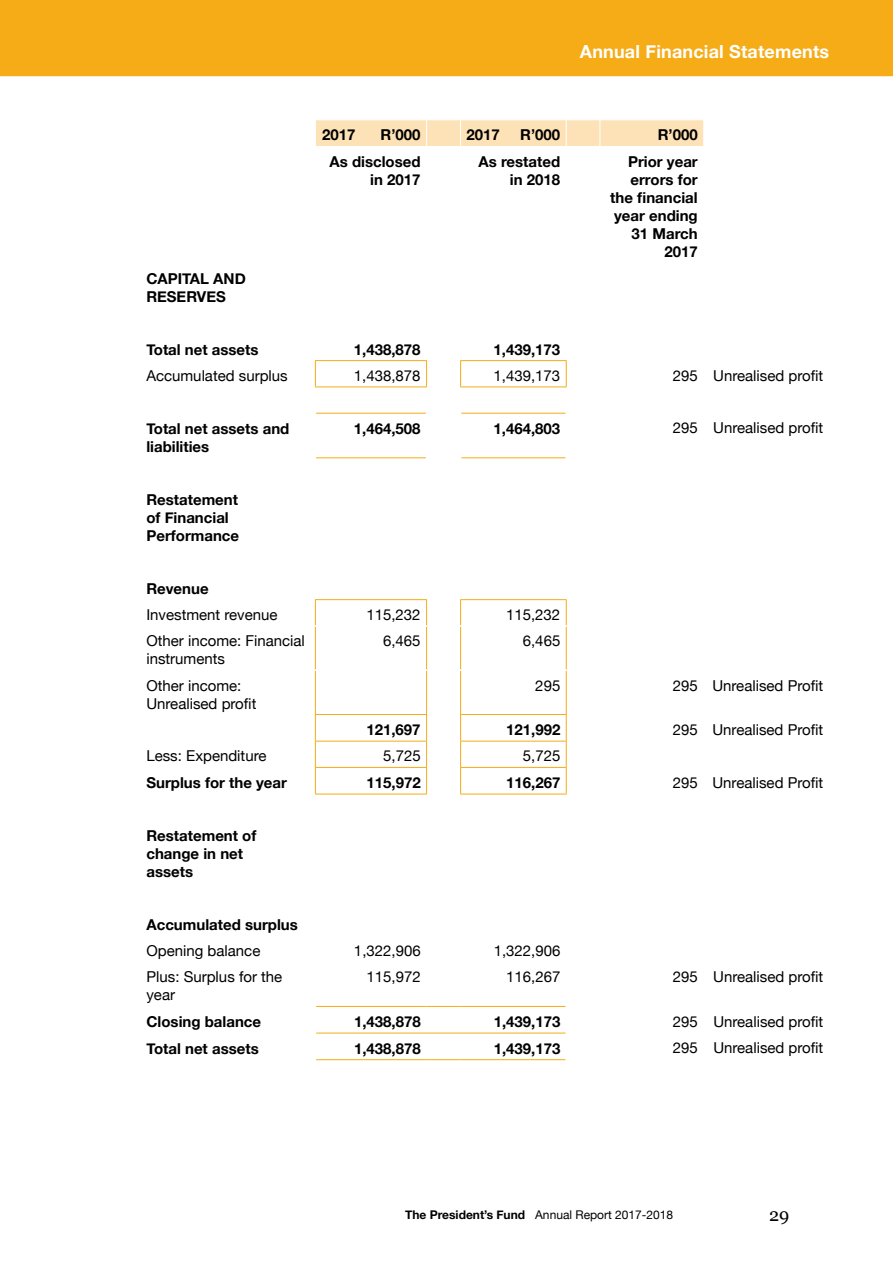
<style>
.page{position:relative;width:893px;height:1263px;background:#fff}
.page>*{position:absolute;margin:0;border:0;box-sizing:border-box;transform-origin:0 0}
.t1{font:700 18px "Helvetica Neue";letter-spacing:.01em;color:#fff}
.t2{font:18px "Georgia";color:#000}
.t3{font:700 15px/18px "Helvetica Neue";color:#000}
.t4{font:15px/18px "Helvetica Neue";color:#000}
.t5{font:12px "Helvetica Neue";color:#000}
.s1{font-weight:700}
</style>
<div class="page">
<div style="left:0;top:0;width:893px;height:76px;background:#f5ac16"></div>
<div style="left:316px;top:120px;width:388px;height:26px;background:#fde2b7"></div>
<hr style="left:315px;top:360px;width:112px;height:1px;background:#f5ac16">
<svg style="left:315px;top:361px;width:1px;height:25px"></svg>
<svg style="left:426px;top:361px;width:1px;height:25px"></svg>
<hr style="left:315px;top:386px;width:112px;height:1px;background:#f5ac16">
<hr style="left:460px;top:360px;width:107px;height:1px;background:#f5ac16">
<svg style="left:460px;top:361px;width:1px;height:25px"></svg>
<svg style="left:566px;top:361px;width:1px;height:25px"></svg>
<hr style="left:460px;top:386px;width:107px;height:1px;background:#f5ac16">
<hr style="left:316px;top:413px;width:110px;height:1px;background:#f5ac16">
<hr style="left:316px;top:457px;width:110px;height:1px;background:#f5ac16">
<hr style="left:461px;top:413px;width:104px;height:1px;background:#f5ac16">
<hr style="left:461px;top:457px;width:104px;height:1px;background:#f5ac16">
<hr style="left:315px;top:599px;width:112px;height:1px;background:#f5ac16">
<svg style="left:315px;top:600px;width:1px;height:25px"></svg>
<svg style="left:426px;top:600px;width:1px;height:25px"></svg>
<hr style="left:315px;top:627px;width:1px;height:42px;background:#f5ac16">
<hr style="left:426px;top:627px;width:1px;height:42px;background:#f5ac16">
<hr style="left:315px;top:671px;width:1px;height:43px;background:#f5ac16">
<hr style="left:426px;top:671px;width:1px;height:43px;background:#f5ac16">
<hr style="left:460px;top:599px;width:107px;height:1px;background:#f5ac16">
<svg style="left:460px;top:600px;width:1px;height:25px"></svg>
<svg style="left:566px;top:600px;width:1px;height:25px"></svg>
<hr style="left:460px;top:627px;width:1px;height:42px;background:#f5ac16">
<hr style="left:566px;top:627px;width:1px;height:42px;background:#f5ac16">
<hr style="left:460px;top:671px;width:1px;height:43px;background:#f5ac16">
<hr style="left:566px;top:671px;width:1px;height:43px;background:#f5ac16">
<hr style="left:315px;top:714px;width:112px;height:1px;background:#f5ac16">
<hr style="left:315px;top:741px;width:112px;height:1px;background:#f5ac16">
<hr style="left:315px;top:767px;width:112px;height:1px;background:#f5ac16">
<svg style="left:315px;top:715px;width:1px;height:79px"></svg>
<svg style="left:426px;top:715px;width:1px;height:79px"></svg>
<hr style="left:315px;top:794px;width:112px;height:1px;background:#f5ac16">
<hr style="left:460px;top:714px;width:107px;height:1px;background:#f5ac16">
<hr style="left:460px;top:741px;width:107px;height:1px;background:#f5ac16">
<hr style="left:460px;top:767px;width:107px;height:1px;background:#f5ac16">
<svg style="left:460px;top:715px;width:1px;height:79px"></svg>
<svg style="left:566px;top:715px;width:1px;height:79px"></svg>
<hr style="left:460px;top:794px;width:107px;height:1px;background:#f5ac16">
<hr style="left:316px;top:1006px;width:111px;height:1px;background:#f5ac16">
<hr style="left:427px;top:1006px;width:34px;height:1px;background:#f5ac16">
<hr style="left:461px;top:1006px;width:104px;height:1px;background:#f5ac16">
<hr style="left:316px;top:1033px;width:111px;height:1px;background:#f5ac16">
<hr style="left:427px;top:1033px;width:34px;height:1px;background:#f5ac16">
<hr style="left:461px;top:1033px;width:104px;height:1px;background:#f5ac16">
<hr style="left:316px;top:1059px;width:111px;height:1px;background:#f5ac16">
<hr style="left:427px;top:1059px;width:34px;height:1px;background:#f5ac16">
<hr style="left:461px;top:1059px;width:104px;height:1px;background:#f5ac16">
<p class="t1" style="left:580px;top:38px;width:251px">Annual Financial Statements</p>
<p class="t3" style="left:146px;top:270px;width:101px">CAPITAL AND<br>RESERVES</p>
<p class="t3" style="left:322px;top:126px;width:35px">2017</p>
<p class="t3" style="left:381px;top:126px;width:42px">R’000</p>
<p class="t3" style="left:467px;top:126px;width:35px">2017</p>
<p class="t3" style="left:520px;top:126px;width:42px">R’000</p>
<p class="t3" style="left:658px;top:126px;width:42px">R’000</p>
<p class="t3" style="left:329px;top:153px;width:93px;text-align:right">As disclosed in 2017</p>
<p class="t3" style="left:479px;top:153px;width:83px;text-align:right">As restated in 2018</p>
<p class="t3" style="left:610px;top:153px;width:89px;text-align:right">Prior year errors for the financial year ending<br>31 March<br>2017</p>
<p class="t3" style="left:146px;top:341px;width:114px">Total net assets</p>
<p class="t3" style="left:354px;top:341px;width:68px">1,438,878</p>
<p class="t3" style="left:494px;top:341px;width:68px">1,439,173</p>
<p class="t4" style="left:146px;top:367px;width:143px">Accumulated surplus</p>
<p class="t4" style="left:354px;top:367px;width:68px">1,438,878</p>
<p class="t4" style="left:494px;top:367px;width:68px">1,439,173</p>
<p class="t4" style="left:673px;top:367px;width:152px">295 Unrealised profit</p>
<p class="t3" style="left:146px;top:420px;width:145px">Total net assets and liabilities</p>
<p class="t3" style="left:354px;top:420px;width:68px">1,464,508</p>
<p class="t3" style="left:494px;top:420px;width:68px">1,464,803</p>
<p class="t4" style="left:673px;top:420px;width:152px">295 Unrealised profit</p>
<p class="t3" style="left:146px;top:491px;width:94px">Restatement of Financial<br>Performance</p>
<p class="t3" style="left:146px;top:580px;width:64px">Revenue</p>
<p class="t4" style="left:146px;top:606px;width:133px">Investment revenue</p>
<p class="t4" style="left:366px;top:606px;width:56px">115,232</p>
<p class="t4" style="left:506px;top:606px;width:56px">115,232</p>
<p class="t4" style="left:146px;top:633px;width:160px">Other income: Financial instruments</p>
<p class="t4" style="left:383px;top:633px;width:39px">6,465</p>
<p class="t4" style="left:523px;top:633px;width:39px">6,465</p>
<p class="t4" style="left:146px;top:677px;width:112px">Other income:<br>Unrealised profit</p>
<p class="t4" style="left:535px;top:677px;width:27px">295</p>
<p class="t4" style="left:673px;top:677px;width:152px">295 Unrealised Profit</p>
<p class="t3" style="left:366px;top:721px;width:56px">121,697</p>
<p class="t3" style="left:506px;top:721px;width:56px">121,992</p>
<p class="t4" style="left:673px;top:721px;width:152px">295 Unrealised Profit</p>
<p class="t4" style="left:146px;top:748px;width:122px">Less: Expenditure</p>
<p class="t4" style="left:383px;top:748px;width:39px">5,725</p>
<p class="t4" style="left:523px;top:748px;width:39px">5,725</p>
<p class="t3" style="left:146px;top:774px;width:142px">Surplus for the year</p>
<p class="t3" style="left:366px;top:774px;width:56px">115,972</p>
<p class="t3" style="left:506px;top:774px;width:56px">116,267</p>
<p class="t4" style="left:673px;top:774px;width:152px">295 Unrealised Profit</p>
<p class="t3" style="left:146px;top:827px;width:111px">Restatement of change in net assets</p>
<p class="t3" style="left:146px;top:916px;width:153px">Accumulated surplus</p>
<p class="t4" style="left:146px;top:943px;width:115px">Opening balance</p>
<p class="t4" style="left:354px;top:943px;width:68px">1,322,906</p>
<p class="t4" style="left:494px;top:943px;width:68px">1,322,906</p>
<p class="t4" style="left:146px;top:969px;width:137px">Plus: Surplus for the year</p>
<p class="t4" style="left:366px;top:969px;width:56px">115,972</p>
<p class="t4" style="left:506px;top:969px;width:56px">116,267</p>
<p class="t4" style="left:673px;top:969px;width:152px">295 Unrealised profit</p>
<p class="t3" style="left:146px;top:1013px;width:116px">Closing balance</p>
<p class="t3" style="left:354px;top:1013px;width:68px">1,438,878</p>
<p class="t3" style="left:494px;top:1013px;width:68px">1,439,173</p>
<p class="t4" style="left:673px;top:1013px;width:152px">295 Unrealised profit</p>
<p class="t3" style="left:146px;top:1040px;width:114px">Total net assets</p>
<p class="t3" style="left:354px;top:1040px;width:68px">1,438,878</p>
<p class="t3" style="left:494px;top:1040px;width:68px">1,439,173</p>
<p class="t4" style="left:673px;top:1040px;width:152px">295 Unrealised profit</p>
<p class="t5" style="left:405px;top:1206px;width:270px"><span class="s1">The President’s Fund</span> Annual Report 2017-2018</p>
<p class="t2" style="left:769px;top:1202px;width:22px">29</p>
</div>
